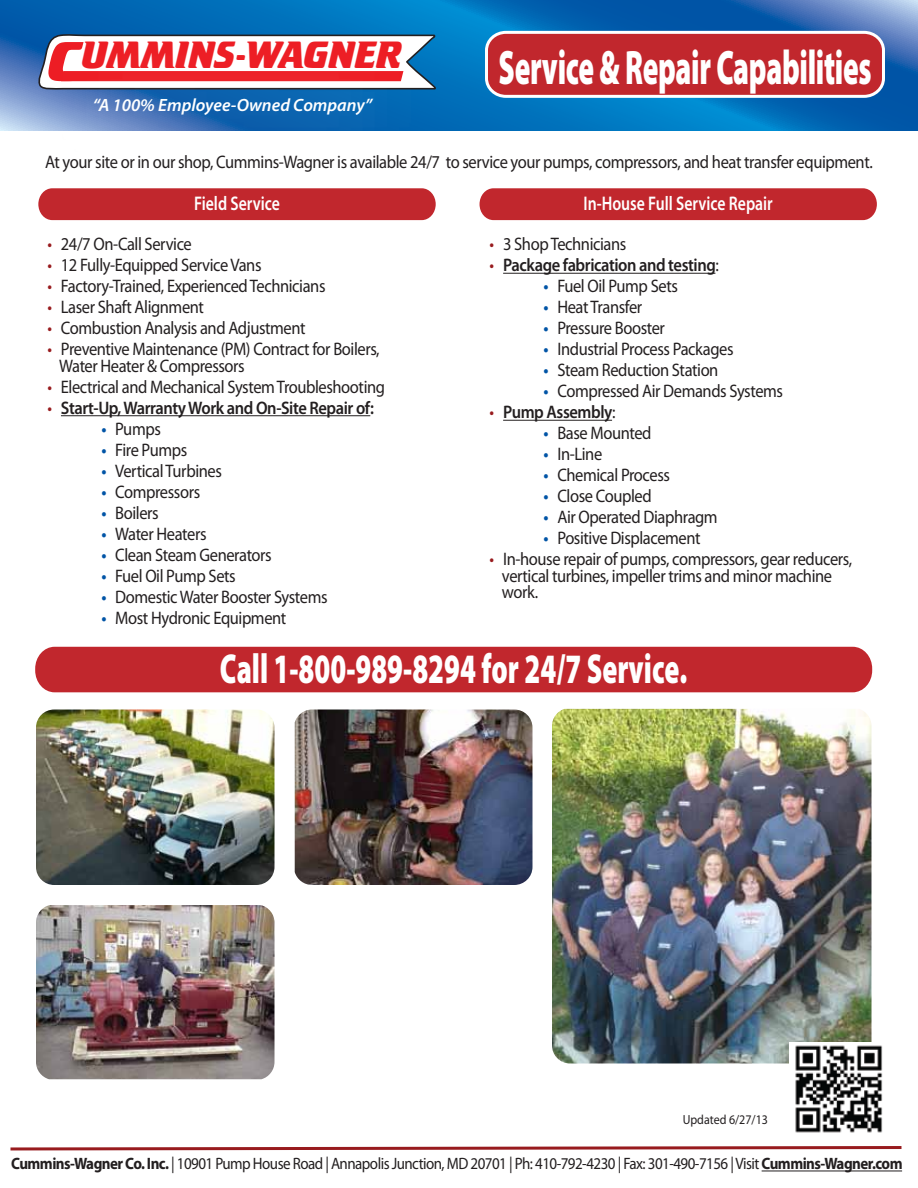
<style>
.page{position:relative;width:918px;height:1188px;background:#fff}
.page>*{position:absolute;margin:0;border:0;box-sizing:border-box;transform-origin:0 0}
.t1{font:900 48.6px "Myriad Pro";letter-spacing:-.01em;color:#fff;scale:.6 1}
.t2{font:900 42px "Myriad Pro";color:#fff;scale:.66 1}
.t3{font:39.3px "Crillee Bold Italic Let Plain";letter-spacing:-.025em;color:#ed1d24}
.t4{font:600 19.8px "Myriad Pro";color:#fff;scale:.8 1}
.t5{font:18.15px/16.5px "Myriad Pro";letter-spacing:-.025em;color:#231f20;scale:.91 1}
.t6{font:600 18.15px "Myriad Pro";letter-spacing:-.025em;color:#231f20;scale:.91 1}
.t7{font:italic 600 17.85px "Myriad Pro";color:#fff}
.t8{font:16.5px "Myriad Pro";letter-spacing:-.035em;color:#231f20;scale:.91 1}
.t9{font:13.2px "Myriad";color:#231f20;scale:.91 1}
.s1{font-size:58.05px}
.s2{color:#981b1e}
.s3{font-weight:400;color:#981b1e}
.s4{font-weight:600;color:#0054a6}
.s5{font-weight:400}
.s6{font-weight:700}
</style>
<div class="page">
<img style="left:552px;top:709px;width:320px;height:355px">
<svg style="left:0;top:0;width:918px;height:131px;background:#1071ba"></svg>
<div style="left:486px;top:32px;width:398px;height:64px;background:#c1272d;border-radius:19px"></div>
<div style="left:485px;top:31px;width:400px;height:67px;border:3px solid #fff;border-radius:19px"></div>
<hr style="left:762px;top:1171px;width:140px;height:1px;background:#231f20">
<div style="left:38px;top:193px;width:398px;height:28px;background:#c1272d"></div>
<img style="left:15px;top:19px;width:436px;height:174px">
<svg style="left:479px;top:188px;width:398px;height:33px;background:#c43237"></svg>
<hr style="left:61px;top:415px;width:309px;height:1px;background:#231f20">
<hr style="left:503px;top:273px;width:212px;height:1px;background:#231f20">
<hr style="left:503px;top:420px;width:109px;height:1px;background:#231f20">
<svg style="left:10px;top:1146px;width:892px;height:5px"></svg>
<div style="left:35px;top:646px;width:838px;height:47px;background:#c1272d"></div>
<img style="left:36px;top:710px;width:238px;height:175px">
<img style="left:295px;top:710px;width:237px;height:175px">
<img style="left:36px;top:905px;width:238px;height:174px">
<img style="left:789px;top:1042px;width:94px;height:91px">
<h3 class="t3" style="left:47px;top:32px;width:357px"><span class="s1">C</span>UMMINS-WAGNER</h3>
<p class="t7" style="left:93px;top:94px;width:281px">“A 100% Employee-Owned Company”</p>
<h1 class="t1" style="left:498px;top:36px;width:624px">Service &amp; Repair Capabilities</h1>
<p class="t5" style="left:45px;top:153px;width:911px">At your site or in our shop, Cummins-Wagner is available 24/7 to service your pumps, compressors, and heat transfer equipment.</p>
<p class="t4" style="left:194px;top:191px;width:109px">Field Service</p>
<p class="t5" style="left:47px;top:236px;width:160px"><span class="s2">•</span> 24/7 On-Call Service</p>
<p class="t5" style="left:47px;top:257px;width:237px"><span class="s2">•</span> 12 Fully-Equipped Service Vans</p>
<p class="t5" style="left:47px;top:278px;width:307px"><span class="s2">•</span> Factory-Trained, Experienced Technicians</p>
<p class="t5" style="left:47px;top:299px;width:174px"><span class="s2">•</span> Laser Shaft Alignment</p>
<p class="t5" style="left:47px;top:320px;width:285px"><span class="s2">•</span> Combustion Analysis and Adjustment</p>
<p class="t5" style="left:59px;top:341px;width:354px;text-indent:-12px"><span class="s2">•</span> Preventive Maintenance (PM) Contract for Boilers,<br>Water Heater &amp; Compressors</p>
<p class="t5" style="left:47px;top:378px;width:373px"><span class="s2">•</span> Electrical and Mechanical System Troubleshooting</p>
<p class="t6" style="left:47px;top:396px;width:361px"><span class="s3">•</span> Start-Up, Warranty Work and On-Site Repair of:</p>
<p class="t5" style="left:101px;top:420px;width:67px"><span class="s4">•</span> Pumps</p>
<p class="t5" style="left:101px;top:441px;width:96px"><span class="s4">•</span> Fire Pumps</p>
<p class="t5" style="left:101px;top:462px;width:134px"><span class="s4">•</span> Vertical Turbines</p>
<p class="t5" style="left:101px;top:483px;width:110px"><span class="s4">•</span> Compressors</p>
<p class="t5" style="left:101px;top:504px;width:64px"><span class="s4">•</span> Boilers</p>
<p class="t5" style="left:101px;top:525px;width:117px"><span class="s4">•</span> Water Heaters</p>
<p class="t5" style="left:101px;top:546px;width:189px"><span class="s4">•</span> Clean Steam Generators</p>
<p class="t5" style="left:101px;top:567px;width:149px"><span class="s4">•</span> Fuel Oil Pump Sets</p>
<p class="t5" style="left:101px;top:588px;width:250px"><span class="s4">•</span> Domestic Water Booster Systems</p>
<p class="t5" style="left:101px;top:609px;width:205px"><span class="s4">•</span> Most Hydronic Equipment</p>
<p class="t4" style="left:584px;top:191px;width:238px">In-House Full Service Repair</p>
<p class="t5" style="left:490px;top:236px;width:152px"><span class="s2">•</span> 3 Shop Technicians</p>
<p class="t6" style="left:490px;top:254px;width:253px"><span class="s3">•</span> Package fabrication and testing<span class="s5">:</span></p>
<p class="t5" style="left:544px;top:278px;width:149px"><span class="s4">•</span> Fuel Oil Pump Sets</p>
<p class="t5" style="left:544px;top:299px;width:110px"><span class="s4">•</span> Heat Transfer</p>
<p class="t5" style="left:544px;top:320px;width:135px"><span class="s4">•</span> Pressure Booster</p>
<p class="t5" style="left:544px;top:341px;width:210px"><span class="s4">•</span> Industrial Process Packages</p>
<p class="t5" style="left:544px;top:362px;width:194px"><span class="s4">•</span> Steam Reduction Station</p>
<p class="t5" style="left:544px;top:383px;width:265px"><span class="s4">•</span> Compressed Air Demands Systems</p>
<p class="t6" style="left:490px;top:401px;width:140px"><span class="s3">•</span> Pump Assembly<span class="s5">:</span></p>
<p class="t5" style="left:544px;top:425px;width:120px"><span class="s4">•</span> Base Mounted</p>
<p class="t5" style="left:544px;top:446px;width:66px"><span class="s4">•</span> In-Line</p>
<p class="t5" style="left:544px;top:467px;width:140px"><span class="s4">•</span> Chemical Process</p>
<p class="t5" style="left:544px;top:488px;width:120px"><span class="s4">•</span> Close Coupled</p>
<p class="t5" style="left:544px;top:509px;width:193px"><span class="s4">•</span> Air Operated Diaphragm</p>
<p class="t5" style="left:544px;top:530px;width:174px"><span class="s4">•</span> Positive Displacement</p>
<p class="t5" style="left:502px;top:551px;width:386px;text-indent:-12px"><span class="s2">•</span> In-house repair of pumps, compressors, gear reducers, vertical turbines, impeller trims and minor machine work.</p>
<h2 class="t2" style="left:220px;top:641px;width:710px">Call 1-800-989-8294 for 24/7 Service.</h2>
<p class="t9" style="left:683px;top:1113px;width:95px">Updated 6/27/13</p>
<p class="t8" style="left:11px;top:1154px;width:981px"><span class="s6">Cummins-Wagner Co. Inc.</span> | 10901 Pump House Road | Annapolis Junction, MD 20701 | Ph: 410-792-4230 | Fax: 301-490-7156 | Visit <span class="s6">Cummins-Wagner.com</span></p>
</div>
